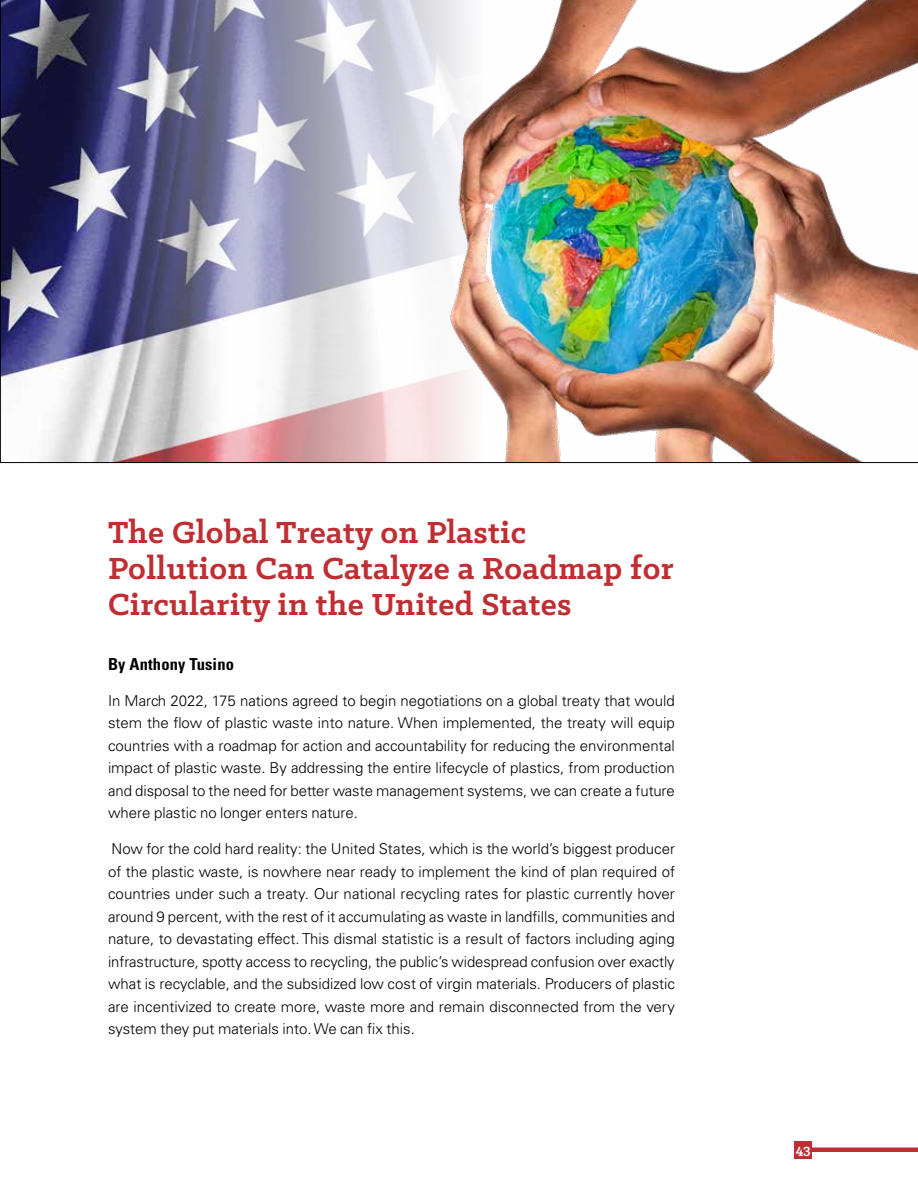
<style>
.page{position:relative;width:918px;height:1188px;background:#fff}
.page>*{position:absolute;margin:0;border:0;box-sizing:border-box;transform-origin:0 0}
.Heading_A{font:700 34.5px/36px "Klinic Slab";letter-spacing:.01em;color:#bf2e33}
.Author{font:700 condensed 16.5px "Univers LT Std";letter-spacing:.01em;color:#000}
.body_2_JUSTIFIED{font:300 15px/22.5px "Univers LT Std";color:#000;text-align:justify}
.t1{font:700 15px "Klinic Slab";color:#fff}
</style>
<div class="page">
<img style="left:0;top:0;width:918px;height:463px">
<hr style="left:803px;top:1148px;width:115px;height:4px;background:#bf2e33">
<div style="left:794px;top:1141px;width:18px;height:18px;background:#bf2e33"></div>
<p class="Heading_A" style="left:108px;top:513px;width:567px">The Global Treaty on Plastic<br>Pollution Can Catalyze a Roadmap for<br>Circularity in the United States</p>
<p class="Author" style="left:108px;top:654px;width:128px">By Anthony Tusino</p>
<p class="body_2_JUSTIFIED" style="left:108px;top:689px;width:569px">In March 2022, 175 nations agreed to begin negotiations on a global treaty that would stem the flow of plastic waste into nature. When implemented, the treaty will equip countries with a roadmap for action and accountability for reducing the environmental impact of plastic waste. By addressing the entire lifecycle of plastics, from production and disposal to the need for better waste management systems, we can create a future where plastic no longer enters nature.</p>
<p class="body_2_JUSTIFIED" style="left:108px;top:838px;width:569px">Now for the cold hard reality: the United States, which is the world’s biggest producer of the plastic waste, is nowhere near ready to implement the kind of plan required of countries under such a treaty. Our national recycling rates for plastic currently hover around 9 percent, with the rest of it accumulating as waste in landfills, communities and nature, to devastating effect. This dismal statistic is a result of factors including aging infrastructure, spotty access to recycling, the public’s widespread confusion over exactly what is recyclable, and the subsidized low cost of virgin materials. Producers of plastic are incentivized to create more, waste more and remain disconnected from the very system they put materials into. We can fix this.</p>
<p class="t1" style="left:796px;top:1139px;width:16px">43</p>
</div>
